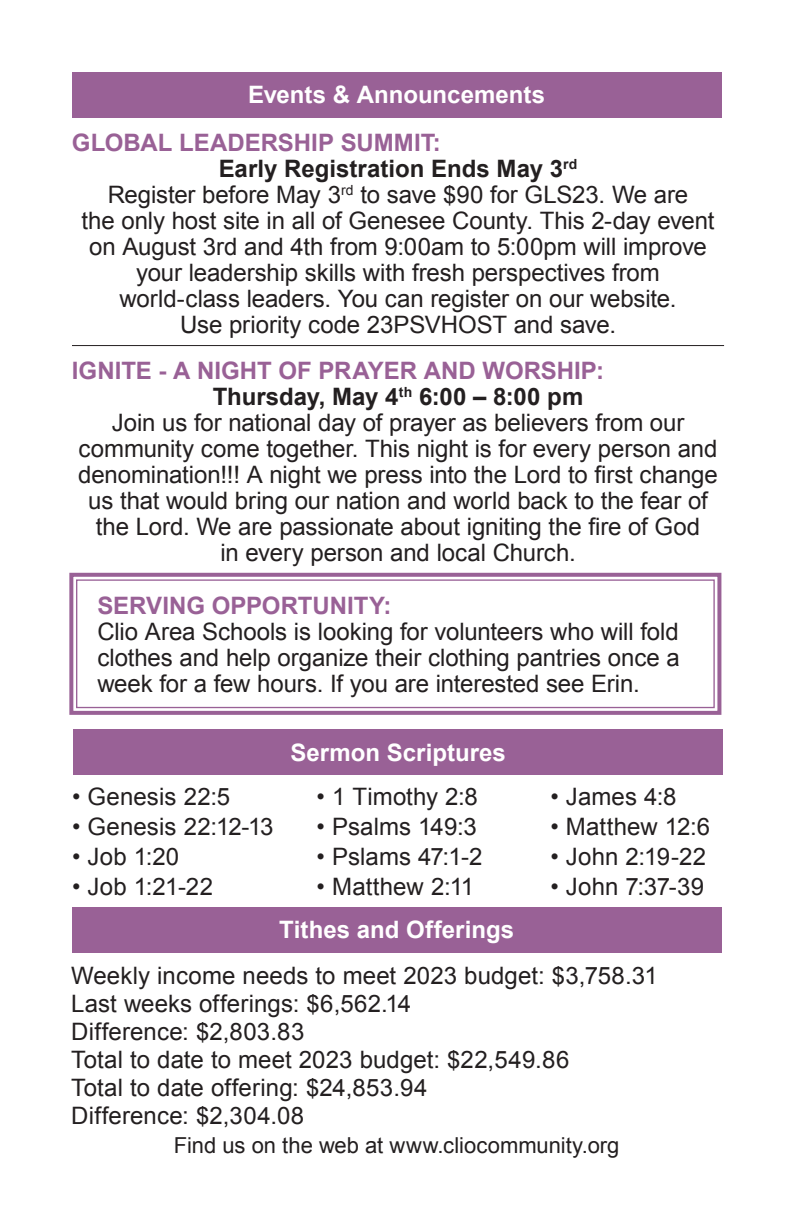
<style>
.page{position:relative;width:792px;height:1224px;background:#fff}
.page>*{position:absolute;margin:0;border:0;box-sizing:border-box;transform-origin:0 0}
.t1{font:24px/28px "Arial";letter-spacing:-.005em;color:#231f20}
.t2{font:700 24px "Arial";color:#996196}
.t3{font:700 24px "Arial";color:#fff}
.t4{font:700 24px "Arial";color:#231f20}
.t5{font:22px "Arial";color:#231f20}
</style>
<div class="page">
<div style="left:72px;top:907px;width:649px;height:45px;background:#996196"></div>
<div style="left:74px;top:730px;width:649px;height:45px;background:#996196"></div>
<div style="left:72px;top:72px;width:649px;height:45px;background:#996196"></div>
<svg style="left:69px;top:572px;width:653px;height:143px"></svg>
<div style="left:76px;top:579px;width:639px;height:129px;border:1px solid #996196"></div>
<hr style="left:72px;top:345px;width:652px;height:1px;background:#231f20">
<p class="t3" style="left:248px;top:79px;width:298px">Events &amp; Announcements</p>
<p class="t2" style="left:72px;top:127px;width:370px">GLOBAL LEADERSHIP SUMMIT:</p>
<p class="t4" style="left:219px;top:153px;width:360px">Early Registration Ends May 3<sup>rd</sup></p>
<p class="t1" style="left:108px;top:181px;width:582px">Register before May 3<sup>rd</sup> to save $90 for GLS23. We are</p>
<p class="t1" style="left:82px;top:207px;width:634px">the only host site in all of Genesee County. This 2-day event</p>
<p class="t1" style="left:89px;top:233px;width:619px">on August 3rd and 4th from 9:00am to 5:00pm will improve</p>
<p class="t1" style="left:136px;top:259px;width:525px">your leadership skills with fresh perspectives from</p>
<p class="t1" style="left:120px;top:285px;width:558px">world-class leaders. You can register on our website.</p>
<p class="t1" style="left:180px;top:311px;width:437px">Use priority code 23PSVHOST and save.</p>
<p class="t2" style="left:72px;top:355px;width:534px">IGNITE - A NIGHT OF PRAYER AND WORSHIP:</p>
<p class="t4" style="left:213px;top:381px;width:372px">Thursday, May 4<sup>th</sup> 6:00 – 8:00 pm</p>
<p class="t1" style="left:112px;top:409px;width:574px">Join us for national day of prayer as believers from our</p>
<p class="t1" style="left:79px;top:435px;width:640px">community come together. This night is for every person and</p>
<p class="t1" style="left:78px;top:461px;width:641px">denomination!!! A night we press into the Lord to first change</p>
<p class="t1" style="left:88px;top:487px;width:621px">us that would bring our nation and world back to the fear of</p>
<p class="t1" style="left:96px;top:513px;width:606px">the Lord. We are passionate about igniting the fire of God</p>
<p class="t1" style="left:220px;top:539px;width:357px">in every person and local Church.</p>
<p class="t2" style="left:97px;top:589px;width:296px">SERVING OPPORTUNITY:</p>
<p class="t1" style="left:97px;top:618px;width:584px;line-height:26px;text-align:justify">Clio Area Schools is looking for volunteers who will fold clothes and help organize their clothing pantries once a week for a few hours. If you are interested see Erin.</p>
<p class="t1" style="left:72px;top:782px;width:160px">• Genesis 22:5</p>
<p class="t1" style="left:72px;top:812px;width:203px">• Genesis 22:12-13</p>
<p class="t1" style="left:72px;top:842px;width:109px">• Job 1:20</p>
<p class="t1" style="left:72px;top:872px;width:143px">• Job 1:21-22</p>
<p class="t3" style="left:291px;top:737px;width:217px">Sermon Scriptures</p>
<p class="t1" style="left:317px;top:782px;width:163px">• 1 Timothy 2:8</p>
<p class="t1" style="left:317px;top:812px;width:162px">• Psalms 149:3</p>
<p class="t1" style="left:317px;top:842px;width:167px">• Pslams 47:1-2</p>
<p class="t1" style="left:317px;top:872px;width:159px">• Matthew 2:11</p>
<p class="t3" style="left:279px;top:914px;width:236px">Tithes and Offerings</p>
<p class="t1" style="left:550px;top:782px;width:128px">• James 4:8</p>
<p class="t1" style="left:550px;top:812px;width:161px">• Matthew 12:6</p>
<p class="t1" style="left:550px;top:842px;width:157px">• John 2:19-22</p>
<p class="t1" style="left:550px;top:872px;width:155px">• John 7:37-39</p>
<p class="t1" style="left:71px;top:961px;width:588px">Weekly income needs to meet 2023 budget: $3,758.31<br>Last weeks offerings: $6,562.14<br>Difference: $2,803.83<br>Total to date to meet 2023 budget: $22,549.86<br>Total to date offering: $24,853.94<br>Difference: $2,304.08</p>
<p class="t5" style="left:174px;top:1131px;width:447px">Find us on the web at www.cliocommunity.org</p>
</div>
